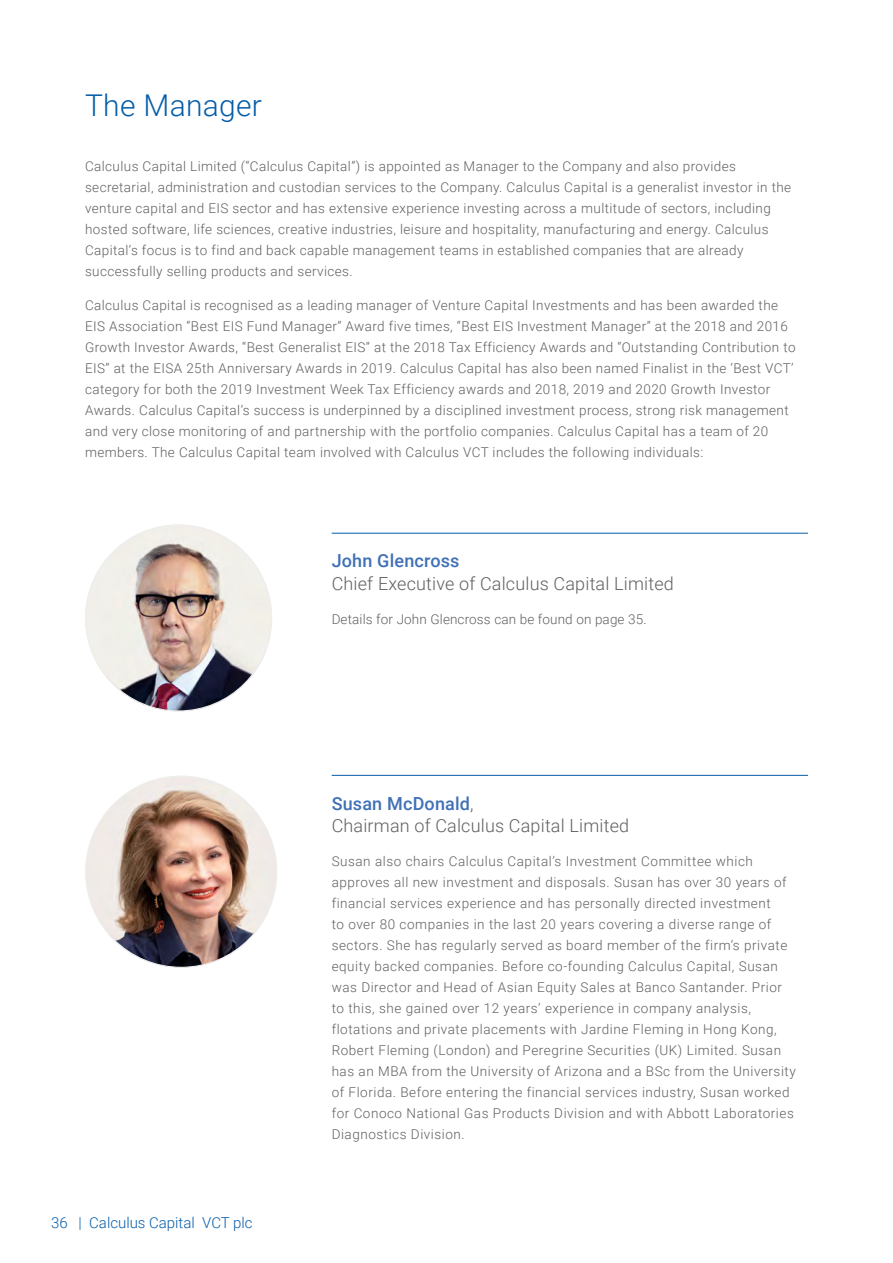
<style>
.page{position:relative;width:893px;height:1263px;background:#fff}
.page>*{position:absolute;margin:0;border:0;box-sizing:border-box;transform-origin:0 0}
.t1{font:300 30px "Roboto";letter-spacing:.01em;color:#055da9}
.t2{font:300 18px/22.5px "Roboto";letter-spacing:.01em;color:#60605f}
.t3{font:500 18px "Roboto";letter-spacing:.01em;color:#4070b6}
.t4{font:300 15px "Roboto";color:#055da9}
.t5{font:300 13.5px/21px "Roboto";letter-spacing:.03em;color:#60605f}
.t6{font:300 13.5px "Roboto";letter-spacing:.01em;color:#60605f}
.s1{font-weight:500;color:#4070b6}
</style>
<div class="page">
<img style="left:99px;top:777px;width:164px;height:189px">
<img style="left:86px;top:776px;width:191px;height:191px;border-radius:96px">
<img style="left:97px;top:526px;width:175px;height:185px">
<hr style="left:332px;top:775px;width:476px;height:1px;background:#055da9">
<hr style="left:332px;top:533px;width:476px;height:1px;background:#055da9">
<img style="left:86px;top:525px;width:186px;height:186px;border-radius:93px">
<h1 class="t1" style="left:85px;top:85px;width:179px">The Manager</h1>
<p class="t5" style="left:85px;top:155px;width:708px">Calculus Capital Limited (“Calculus Capital”) is appointed as Manager to the Company and also provides secretarial, administration and custodian services to the Company. Calculus Capital is a generalist investor in the venture capital and EIS sector and has extensive experience investing across a multitude of sectors, including hosted software, life sciences, creative industries, leisure and hospitality, manufacturing and energy. Calculus Capital’s focus is to find and back capable management teams in established companies that are already successfully selling products and services.</p>
<p class="t5" style="left:85px;top:294px;width:712px">Calculus Capital is recognised as a leading manager of Venture Capital Investments and has been awarded the EIS Association “Best EIS Fund Manager” Award five times, “Best EIS Investment Manager” at the 2018 and 2016<br>Growth Investor Awards, “Best Generalist EIS” at the 2018 Tax Efficiency Awards and “Outstanding Contribution to EIS” at the EISA 25th Anniversary Awards in 2019. Calculus Capital has also been named Finalist in the ‘Best VCT’ category for both the 2019 Investment Week Tax Efficiency awards and 2018, 2019 and 2020 Growth Investor Awards. Calculus Capital’s success is underpinned by a disciplined investment process, strong risk management and very close monitoring of and partnership with the portfolio companies. Calculus Capital has a team of 20 members. The Calculus Capital team involved with Calculus VCT includes the following individuals:</p>
<h2 class="t3" style="left:332px;top:548px;width:129px">John Glencross</h2>
<h2 class="t2" style="left:332px;top:572px;width:344px">Chief Executive of Calculus Capital Limited</h2>
<p class="t6" style="left:332px;top:609px;width:316px">Details for John Glencross can be found on page 35.</p>
<p class="t4" style="left:51px;top:1212px;width:203px">36 | Calculus Capital VCT plc</p>
<h2 class="t2" style="left:332px;top:791px;width:299px"><span class="s1">Susan McDonald</span>,<br>Chairman of Calculus Capital Limited</h2>
<p class="t5" style="left:332px;top:850px;width:466px">Susan also chairs Calculus Capital’s Investment Committee which approves all new investment and disposals. Susan has over 30 years of financial services experience and has personally directed investment<br>to over 80 companies in the last 20 years covering a diverse range of sectors. She has regularly served as board member of the firm’s private equity backed companies. Before co-founding Calculus Capital, Susan was Director and Head of Asian Equity Sales at Banco Santander. Prior to this, she gained over 12 years’ experience in company analysis, flotations and private placements with Jardine Fleming in Hong Kong, Robert Fleming (London) and Peregrine Securities (UK) Limited. Susan has an MBA from the University of Arizona and a BSc from the University of Florida. Before entering the financial services industry, Susan worked for Conoco National Gas Products Division and with Abbott Laboratories Diagnostics Division.</p>
</div>
